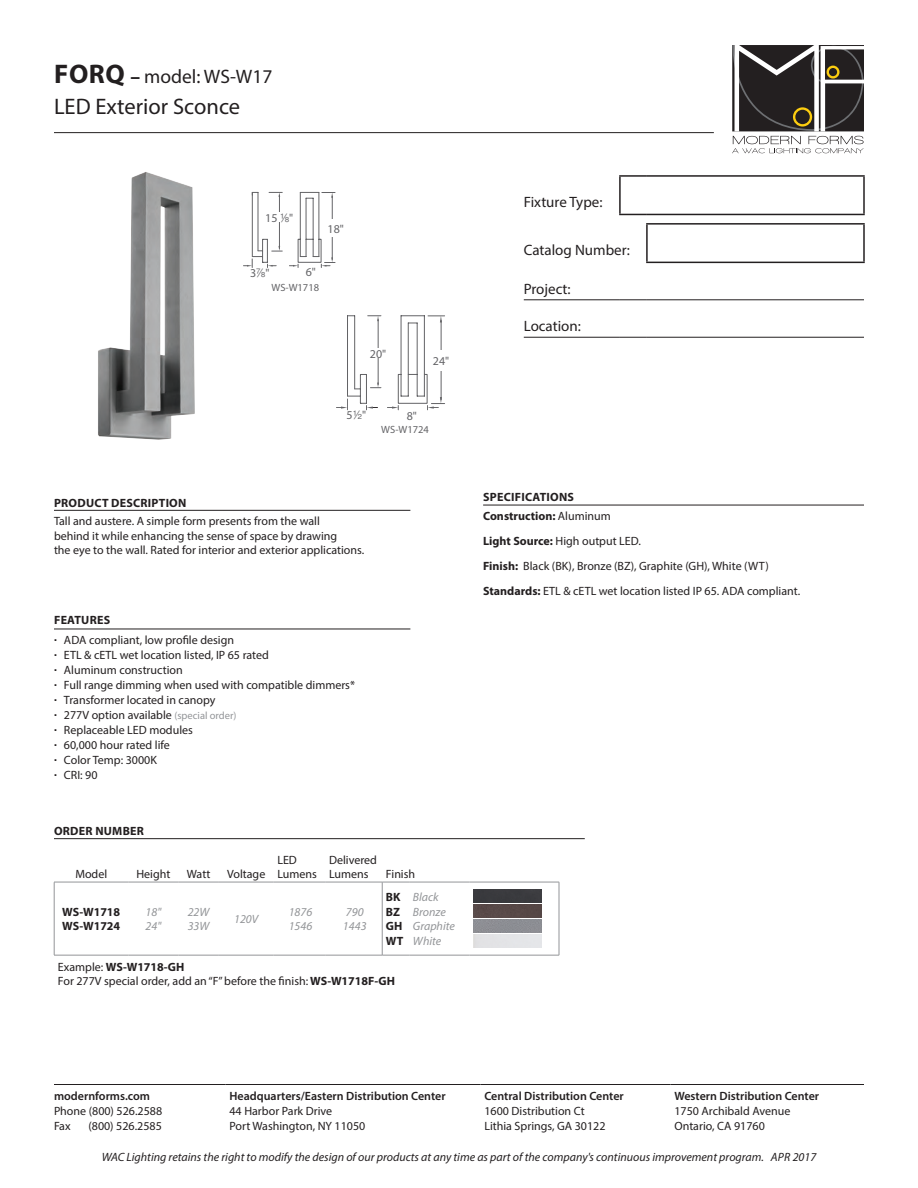
<style>
.page{position:relative;width:918px;height:1188px;background:#fff}
.page>*{position:absolute;margin:0;border:0;box-sizing:border-box;transform-origin:0 0}
.t1{font:22.5px "Myriad Pro";color:#231f20}
.t2{font:19.5px "Myriad Pro";color:#231f20}
.t3{font:15px "Myriad Pro";color:#231f20}
.t4{font:12px/14.4px "Myriad Pro";color:#231f20}
.t5{font:italic 12px "Myriad Pro";color:#231f20}
.t6{font:600 12px "Myriad Pro";color:#231f20}
.t7{font:700 12px/14.4px "Myriad Pro";letter-spacing:.02em;color:#231f20}
.t8{font:italic 12px/14.4px "Myriad Pro";color:#939598}
.t9{font:12px "Myriad Pro";color:#636366}
.t10{font:700 12px/14.4px "Myriad Pro";color:#231f20}
.t11{font:10.5px "Myriad Pro";color:#636366}
.s1{font-weight:700;font-size:27px}
.s2{font-weight:700}
.s3{font-family:"Sans Fractions Plain"}
.s4{font-family:"Walkway";font-weight:600}
.s5{font-size:10.5px;color:#939598}
.s6{font-weight:400}
</style>
<div class="page">
<hr style="left:54px;top:132px;width:660px;height:1px;background:#231f20">
<hr style="left:524px;top:300px;width:96px;height:1px;background:#231f20">
<svg style="left:620px;top:300px;width:27px;height:1px"></svg>
<hr style="left:647px;top:300px;width:217px;height:1px;background:#231f20">
<hr style="left:524px;top:337px;width:96px;height:1px;background:#231f20">
<svg style="left:620px;top:337px;width:27px;height:1px"></svg>
<hr style="left:647px;top:337px;width:217px;height:1px;background:#231f20">
<hr style="left:646px;top:223px;width:219px;height:2px;background:#231f20">
<hr style="left:646px;top:225px;width:2px;height:37px;background:#231f20">
<hr style="left:863px;top:225px;width:2px;height:37px;background:#231f20">
<hr style="left:646px;top:262px;width:219px;height:1px;background:#231f20">
<hr style="left:619px;top:175px;width:28px;height:2px;background:#231f20">
<hr style="left:619px;top:177px;width:2px;height:37px;background:#231f20">
<hr style="left:647px;top:175px;width:218px;height:2px;background:#231f20">
<hr style="left:863px;top:177px;width:2px;height:37px;background:#231f20">
<svg style="left:619px;top:214px;width:28px;height:1px"></svg>
<hr style="left:647px;top:214px;width:218px;height:1px;background:#231f20">
<svg style="left:732px;top:45px;width:132px;height:108px"></svg>
<hr style="left:54px;top:1084px;width:172px;height:1px;background:#231f20">
<hr style="left:226px;top:1084px;width:255px;height:1px;background:#231f20">
<hr style="left:481px;top:1084px;width:190px;height:1px;background:#231f20">
<hr style="left:671px;top:1084px;width:193px;height:1px;background:#231f20">
<hr style="left:54px;top:629px;width:356px;height:1px;background:#231f20">
<hr style="left:54px;top:510px;width:356px;height:1px;background:#231f20">
<hr style="left:483px;top:505px;width:381px;height:1px;background:#231f20">
<hr style="left:54px;top:838px;width:531px;height:1px;background:#231f20">
<hr style="left:54px;top:882px;width:74px;height:1px;background:#939598">
<hr style="left:54px;top:882px;width:1px;height:73px;background:#939598">
<hr style="left:128px;top:882px;width:50px;height:1px;background:#939598">
<hr style="left:178px;top:882px;width:41px;height:1px;background:#939598">
<hr style="left:219px;top:882px;width:55px;height:1px;background:#939598">
<hr style="left:274px;top:882px;width:51px;height:1px;background:#939598">
<hr style="left:325px;top:882px;width:57px;height:1px;background:#939598">
<hr style="left:54px;top:955px;width:74px;height:1px;background:#939598">
<hr style="left:128px;top:955px;width:50px;height:1px;background:#939598">
<hr style="left:178px;top:955px;width:41px;height:1px;background:#939598">
<hr style="left:219px;top:955px;width:55px;height:1px;background:#939598">
<hr style="left:274px;top:955px;width:51px;height:1px;background:#939598">
<hr style="left:325px;top:955px;width:57px;height:1px;background:#939598">
<svg style="left:383px;top:882px;width:26px;height:1px"></svg>
<hr style="left:382px;top:882px;width:1px;height:73px;background:#939598">
<hr style="left:409px;top:882px;width:61px;height:1px;background:#939598">
<hr style="left:470px;top:882px;width:89px;height:1px;background:#939598">
<hr style="left:559px;top:882px;width:1px;height:73px;background:#939598">
<svg style="left:382px;top:955px;width:27px;height:1px"></svg>
<hr style="left:409px;top:955px;width:61px;height:1px;background:#939598">
<hr style="left:470px;top:955px;width:89px;height:1px;background:#939598">
<img style="left:473px;top:890px;width:69px;height:12px">
<img style="left:473px;top:905px;width:69px;height:12px">
<img style="left:473px;top:920px;width:68px;height:13px">
<img style="left:98px;top:172px;width:97px;height:268px">
<svg style="left:387px;top:315px;width:58px;height:95px"></svg>
<hr style="left:279px;top:196px;width:1px;height:52px;background:#636366">
<hr style="left:378px;top:320px;width:1px;height:65px;background:#636366">
<svg style="left:269px;top:192px;width:13px;height:5px"></svg>
<svg style="left:368px;top:316px;width:13px;height:5px"></svg>
<div style="left:265px;top:212px;width:28px;height:10px;background:#fff"></div>
<div style="left:364px;top:349px;width:28px;height:9px;background:#fff"></div>
<svg style="left:289px;top:192px;width:46px;height:76px"></svg>
<hr style="left:347px;top:316px;width:1px;height:80px;background:#636366">
<hr style="left:354px;top:316px;width:1px;height:73px;background:#636366">
<svg style="left:336px;top:374px;width:45px;height:36px"></svg>
<hr style="left:252px;top:192px;width:1px;height:65px;background:#636366">
<hr style="left:258px;top:192px;width:1px;height:59px;background:#636366">
<svg style="left:243px;top:239px;width:39px;height:29px"></svg>
<h2 class="t2" style="left:54px;top:64px;width:220px"><span class="s1">FORQ</span> <span class="s2">–</span> model: WS-W17</h2>
<h1 class="t1" style="left:54px;top:93px;width:188px">LED Exterior Sconce</h1>
<p class="t9" style="left:265px;top:210px;width:30px">15 <span class="s3">8</span>"</p>
<p class="t9" style="left:328px;top:222px;width:18px">18"</p>
<p class="t9" style="left:250px;top:266px;width:21px">3<span class="s3">d</span>"</p>
<p class="t9" style="left:306px;top:264px;width:12px">6"</p>
<p class="t11" style="left:271px;top:281px;width:49px">WS-W1718</p>
<p class="t9" style="left:370px;top:347px;width:18px">20"</p>
<p class="t9" style="left:347px;top:408px;width:21px">5<span class="s3">2</span>"</p>
<p class="t9" style="left:433px;top:354px;width:18px">24"</p>
<p class="t9" style="left:407px;top:409px;width:12px">8"</p>
<p class="t11" style="left:381px;top:423px;width:49px">WS-W1724</p>
<p class="t7" style="left:54px;top:495px;width:134px">PRODUCT DESCRIPTION</p>
<p class="t4" style="left:54px;top:514px;width:312px">Tall and austere. A simple form presents from the wall<br>behind it while enhancing the sense of space by drawing<br>the eye to the wall. Rated for interior and exterior applications.</p>
<p class="t7" style="left:54px;top:613px;width:58px">FEATURES</p>
<p class="t4" style="left:54px;top:633px;width:182px"><span class="s4">•</span> ADA compliant, low profile design</p>
<p class="t4" style="left:54px;top:648px;width:216px"><span class="s4">•</span> ETL &amp; cETL wet location listed, IP 65 rated</p>
<p class="t4" style="left:54px;top:663px;width:130px"><span class="s4">•</span> Aluminum construction</p>
<p class="t4" style="left:54px;top:678px;width:303px"><span class="s4">•</span> Full range dimming when used with compatible dimmers*</p>
<p class="t4" style="left:54px;top:693px;width:163px"><span class="s4">•</span> Transformer located in canopy</p>
<p class="t4" style="left:54px;top:708px;width:184px"><span class="s4">•</span> 277V option available <span class="s5">(special order)</span></p>
<p class="t4" style="left:54px;top:723px;width:140px"><span class="s4">•</span> Replaceable LED modules</p>
<p class="t4" style="left:54px;top:738px;width:117px"><span class="s4">•</span> 60,000 hour rated life</p>
<p class="t4" style="left:54px;top:753px;width:104px"><span class="s4">•</span> Color Temp: 3000K</p>
<p class="t4" style="left:54px;top:768px;width:45px"><span class="s4">•</span> CRI: 90</p>
<p class="t7" style="left:54px;top:823px;width:91px">ORDER NUMBER</p>
<p class="t4" style="left:75px;top:867px;width:33px">Model</p>
<p class="t4" style="left:136px;top:867px;width:35px">Height</p>
<p class="t4" style="left:187px;top:867px;width:25px">Watt</p>
<p class="t4" style="left:227px;top:867px;width:40px">Voltage</p>
<p class="t4" style="left:277px;top:852px;width:41px">LED<br>Lumens</p>
<p class="t4" style="left:329px;top:852px;width:49px">Delivered<br>Lumens</p>
<p class="t4" style="left:386px;top:867px;width:31px">Finish</p>
<p class="t7" style="left:386px;top:890px;width:19px">BK<br>BZ<br>GH<br>WT</p>
<p class="t8" style="left:413px;top:890px;width:43px">Black<br>Bronze<br>Graphite<br>White</p>
<p class="t4" style="left:58px;top:959px;width:339px">Example: <span class="s2">WS-W1718-GH<br></span>For 277V special order, add an “F” before the finish: <span class="s2">WS-W1718F-GH</span></p>
<p class="t10" style="left:62px;top:904px;width:60px">WS-W1718<br>WS-W1724</p>
<p class="t8" style="left:146px;top:904px;width:17px">18"<br>24"</p>
<p class="t8" style="left:188px;top:904px;width:23px">22W<br>33W</p>
<p class="t8" style="left:234px;top:912px;width:26px">120V</p>
<p class="t8" style="left:289px;top:904px;width:25px">1876<br>1546</p>
<p class="t8" style="left:343px;top:904px;width:25px">790<br>1443</p>
<p class="t3" style="left:524px;top:193px;width:80px">Fixture Type:</p>
<p class="t3" style="left:524px;top:241px;width:108px">Catalog Number:</p>
<p class="t3" style="left:524px;top:280px;width:48px">Project:</p>
<p class="t3" style="left:524px;top:317px;width:59px">Location:</p>
<p class="t7" style="left:483px;top:486px;width:129px;line-height:19.5px">SPECIFICATIONS<br>Construction: <span class="s6">Aluminum</span></p>
<p class="t4" style="left:483px;top:528px;width:319px;line-height:25px"><span class="s2">Light Source:</span> High output LED.<br><span class="s2">Finish:</span> Black (BK), Bronze (BZ), Graphite (GH), White (WT)<br><span class="s2">Standards:</span> ETL &amp; cETL wet location listed IP 65. ADA compliant.</p>
<p class="t6" style="left:54px;top:1089px;width:98px">modernforms.com</p>
<p class="t4" style="left:54px;top:1104px;width:110px;line-height:15px">Phone (800) 526.2588<br>Fax</p>
<p class="t4" style="left:88px;top:1119px;width:75px">(800) 526.2585</p>
<p class="t6" style="left:230px;top:1089px;width:218px">Headquarters/Eastern Distribution Center</p>
<p class="t4" style="left:230px;top:1104px;width:137px;line-height:15px">44 Harbor Park Drive<br>Port Washington, NY 11050</p>
<p class="t6" style="left:484px;top:1089px;width:141px">Central Distribution Center</p>
<p class="t4" style="left:484px;top:1104px;width:123px;line-height:15px">1600 Distribution Ct<br>Lithia Springs, GA 30122</p>
<p class="t6" style="left:674px;top:1089px;width:146px">Western Distribution Center</p>
<p class="t4" style="left:674px;top:1104px;width:117px;line-height:15px">1750 Archibald Avenue<br>Ontario, CA 91760</p>
<p class="t5" style="left:102px;top:1149px;width:716px">WAC Lighting retains the right to modify the design of our products at any time as part of the company's continuous improvement program. Apr 2017</p>
</div>
